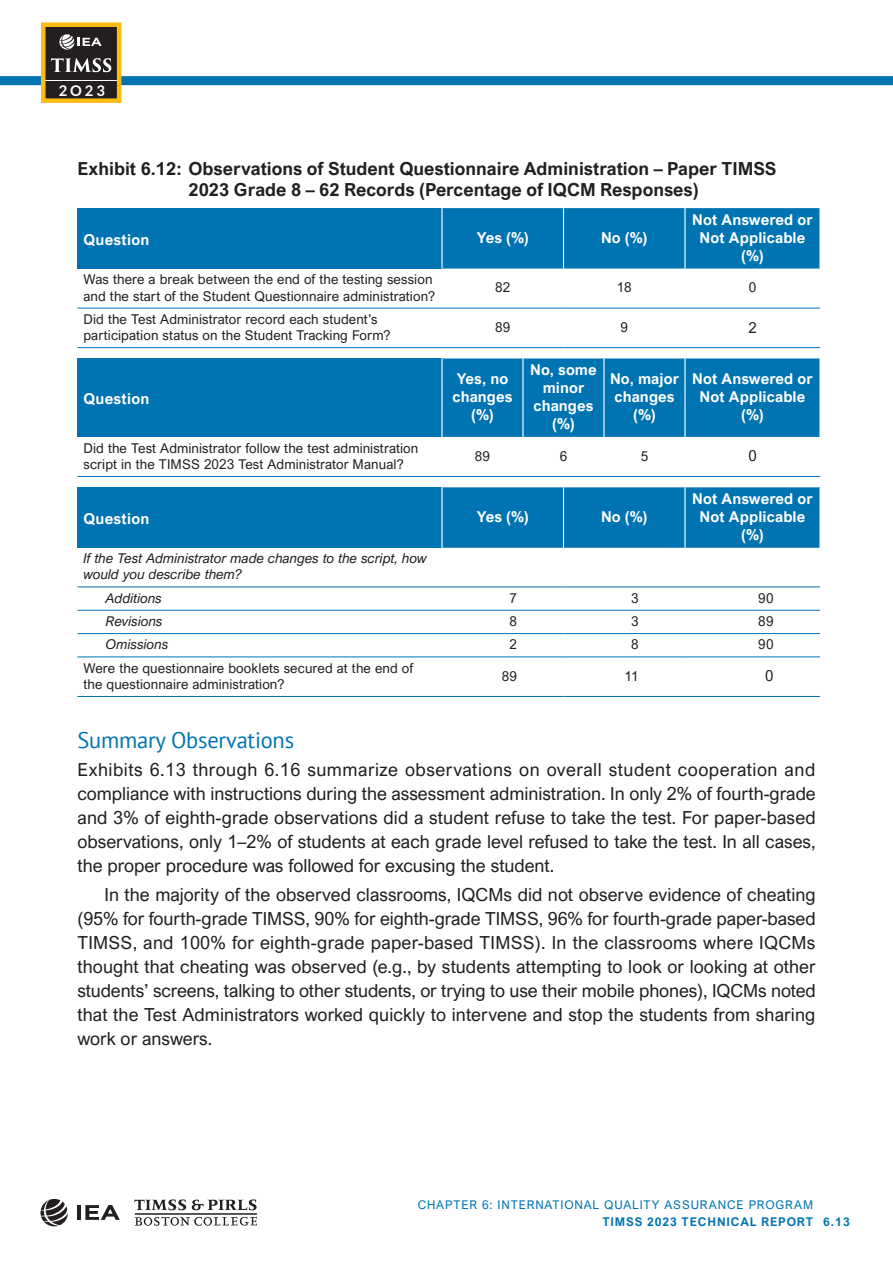
<style>
.page{position:relative;width:893px;height:1263px;background:#fff}
.page>*{position:absolute;margin:0;border:0;box-sizing:border-box;transform-origin:0 0}
.Heading_2{font:22.5px "PT Sans";letter-spacing:-.01em;color:#0073b2}
.Body{font:18px/24px "Arial Nova";letter-spacing:.005em;color:#231f20;text-align:justify}
.Body_First{font:18px/24px "Arial Nova";color:#231f20;text-align:justify}
.Exhibit_Title_2__after_exhibit{font:700 18px/21px "Arial Nova";color:#231f20}
.Exhibit_Subhead_Ctr_white{font:700 15px/18px "Arial Nova";letter-spacing:.005em;color:#fff;text-align:center}
.Exhibit_Head_Ctr_white{font:700 15px/18px "Arial Nova";letter-spacing:.005em;color:#fff;text-align:center}
.Exhibit_Head_L_white{font:700 15px "Arial Nova";letter-spacing:.015em;color:#fff}
.Exhibit_Text_Ctr{font:15px "Arial Nova";color:#231f20}
.Exhibit_Text_Rt{font:15px "Arial Nova";color:#231f20}
.t1{font:700 14.7px "Lato";color:#fff}
.Exhibit_Text_Left{font:13.5px/16.2px "Arial Nova";letter-spacing:.005em;color:#231f20}
.Exhibit_Text_Left-2{font:italic 13.5px/16.2px "Arial Nova";color:#231f20}
.Exhibit_Text_Rt-2{font:13.5px "Arial Nova";letter-spacing:.015em;color:#231f20}
.Exhibit_Text_Ctr-2{font:13.5px "Arial Nova";letter-spacing:.01em;color:#231f20}
.t2{font:12px "Arial Nova";letter-spacing:.07em;color:#0073b2}
.t3{font:700 12px "Arial Nova";letter-spacing:.07em;color:#0073b2}
</style>
<div class="page">
<svg style="left:134px;top:1199px;width:52px;height:11px"></svg>
<svg style="left:192px;top:1199px;width:65px;height:11px"></svg>
<svg style="left:135px;top:1217px;width:122px;height:9px"></svg>
<hr style="left:135px;top:1214px;width:122px;height:1px;background:#231f20">
<svg style="left:40px;top:1199px;width:28px;height:27px"></svg>
<hr style="left:77px;top:1205px;width:4px;height:15px;background:#231f20">
<svg style="left:85px;top:1205px;width:35px;height:15px"></svg>
<div style="left:0;top:76px;width:893px;height:9px;background:#0073b2"></div>
<div style="left:43px;top:70px;width:76px;height:17px;background:linear-gradient(to right,#fff,#fff)"></div>
<div style="left:43px;top:82px;width:76px;height:17px;background:#231f20"></div>
<div style="left:43px;top:25px;width:76px;height:55px;background:#231f20"></div>
<svg style="left:51px;top:58px;width:60px;height:14px"></svg>
<svg style="left:59px;top:34px;width:43px;height:16px"></svg>
<div style="left:41px;top:23px;width:80px;height:80px;border:4px solid #fdbc12"></div>
<div style="left:77px;top:208px;width:365px;height:61px;background:#0073b2"></div>
<div style="left:443px;top:208px;width:376px;height:61px;background:#0073b2"></div>
<hr style="left:563px;top:208px;width:1px;height:61px;background:#fff">
<hr style="left:77px;top:308px;width:365px;height:1px;background:#0073b2">
<hr style="left:442px;top:308px;width:121px;height:1px;background:#0073b2">
<hr style="left:563px;top:308px;width:122px;height:1px;background:#0073b2">
<hr style="left:685px;top:308px;width:135px;height:1px;background:#0073b2">
<hr style="left:77px;top:347px;width:365px;height:1px;background:#0073b2">
<hr style="left:684px;top:208px;width:2px;height:61px;background:#fff">
<hr style="left:441px;top:208px;width:2px;height:61px;background:#fff">
<hr style="left:442px;top:347px;width:121px;height:1px;background:#0073b2">
<hr style="left:563px;top:347px;width:122px;height:1px;background:#0073b2">
<hr style="left:685px;top:347px;width:135px;height:1px;background:#0073b2">
<div style="left:77px;top:358px;width:365px;height:79px;background:#0073b2"></div>
<div style="left:443px;top:358px;width:376px;height:79px;background:#0073b2"></div>
<hr style="left:522px;top:358px;width:2px;height:79px;background:#fff">
<hr style="left:603px;top:358px;width:2px;height:79px;background:#fff">
<hr style="left:77px;top:476px;width:365px;height:1px;background:#0073b2">
<hr style="left:684px;top:358px;width:2px;height:79px;background:#fff">
<hr style="left:441px;top:358px;width:2px;height:79px;background:#fff">
<hr style="left:442px;top:476px;width:81px;height:1px;background:#0073b2">
<hr style="left:523px;top:476px;width:81px;height:1px;background:#0073b2">
<hr style="left:604px;top:476px;width:81px;height:1px;background:#0073b2">
<hr style="left:685px;top:476px;width:135px;height:1px;background:#0073b2">
<div style="left:77px;top:487px;width:365px;height:61px;background:#0073b2"></div>
<div style="left:443px;top:487px;width:376px;height:61px;background:#0073b2"></div>
<hr style="left:563px;top:487px;width:1px;height:61px;background:#fff">
<hr style="left:442px;top:586px;width:121px;height:1px;background:#0073b2">
<hr style="left:563px;top:586px;width:122px;height:1px;background:#0073b2">
<hr style="left:685px;top:586px;width:135px;height:1px;background:#0073b2">
<hr style="left:77px;top:610px;width:365px;height:1px;background:#0073b2">
<hr style="left:442px;top:610px;width:121px;height:1px;background:#0073b2">
<hr style="left:563px;top:610px;width:122px;height:1px;background:#0073b2">
<hr style="left:685px;top:610px;width:135px;height:1px;background:#0073b2">
<hr style="left:442px;top:633px;width:121px;height:1px;background:#0073b2">
<hr style="left:563px;top:633px;width:122px;height:1px;background:#0073b2">
<hr style="left:685px;top:633px;width:135px;height:1px;background:#0073b2">
<hr style="left:442px;top:656px;width:121px;height:1px;background:#0073b2">
<hr style="left:563px;top:656px;width:122px;height:1px;background:#0073b2">
<hr style="left:685px;top:656px;width:135px;height:1px;background:#0073b2">
<hr style="left:77px;top:696px;width:365px;height:1px;background:#0073b2">
<hr style="left:77px;top:656px;width:365px;height:1px;background:#0073b2">
<hr style="left:77px;top:586px;width:365px;height:1px;background:#0073b2">
<hr style="left:684px;top:487px;width:2px;height:61px;background:#fff">
<hr style="left:77px;top:633px;width:365px;height:1px;background:#0073b2">
<hr style="left:441px;top:487px;width:2px;height:61px;background:#fff">
<hr style="left:442px;top:696px;width:121px;height:1px;background:#0073b2">
<hr style="left:563px;top:696px;width:122px;height:1px;background:#0073b2">
<hr style="left:685px;top:696px;width:135px;height:1px;background:#0073b2">
<p class="t1" style="left:59px;top:82px;width:48px">2O23</p>
<p class="Exhibit_Title_2__after_exhibit" style="left:188px;top:158px;width:590px;text-indent:-111px">Exhibit 6.12: Observations of Student Questionnaire Administration – Paper TIMSS<br>2023 Grade 8 – 62 Records (Percentage of IQCM Responses)</p>
<p class="Exhibit_Head_L_white" style="left:83px;top:230px;width:67px">Question</p>
<p class="Exhibit_Head_Ctr_white" style="left:477px;top:229px;width:53px">Yes (%)</p>
<p class="Exhibit_Head_Ctr_white" style="left:601px;top:229px;width:48px">No (%)</p>
<p class="Exhibit_Subhead_Ctr_white" style="left:692px;top:211px;width:122px">Not Answered or<br>Not Applicable (%)</p>
<p class="Exhibit_Text_Left" style="left:83px;top:271px;width:353px">Was there a break between the end of the testing session and the start of the Student Questionnaire administration?</p>
<p class="Exhibit_Text_Ctr-2" style="left:495px;top:280px;width:17px">82</p>
<p class="Exhibit_Text_Ctr-2" style="left:617px;top:280px;width:16px">18</p>
<p class="Exhibit_Text_Ctr-2" style="left:749px;top:280px;width:9px">0</p>
<p class="Exhibit_Text_Left" style="left:83px;top:311px;width:309px">Did the Test Administrator record each student’s participation status on the Student Tracking Form?</p>
<p class="Exhibit_Text_Ctr-2" style="left:495px;top:319px;width:17px">89</p>
<p class="Exhibit_Text_Ctr-2" style="left:620px;top:319px;width:9px">9</p>
<p class="Exhibit_Text_Ctr" style="left:748px;top:319px;width:10px">2</p>
<p class="Exhibit_Head_L_white" style="left:83px;top:390px;width:67px">Question</p>
<p class="Exhibit_Head_Ctr_white" style="left:452px;top:370px;width:62px">Yes, no changes (%)</p>
<p class="Exhibit_Head_Ctr_white" style="left:530px;top:361px;width:68px">No, some minor changes (%)</p>
<p class="Exhibit_Head_Ctr_white" style="left:610px;top:370px;width:70px">No, major changes (%)</p>
<p class="Exhibit_Subhead_Ctr_white" style="left:692px;top:370px;width:122px">Not Answered or<br>Not Applicable (%)</p>
<p class="Exhibit_Text_Left" style="left:83px;top:440px;width:336px">Did the Test Administrator follow the test administration script in the TIMSS 2023 Test Administrator Manual?</p>
<p class="Exhibit_Text_Ctr-2" style="left:475px;top:448px;width:17px">89</p>
<p class="Exhibit_Text_Ctr-2" style="left:560px;top:448px;width:9px">6</p>
<p class="Exhibit_Text_Ctr-2" style="left:641px;top:448px;width:9px">5</p>
<p class="Exhibit_Text_Ctr" style="left:748px;top:447px;width:10px">0</p>
<p class="Exhibit_Head_L_white" style="left:83px;top:510px;width:67px">Question</p>
<p class="Exhibit_Head_Ctr_white" style="left:477px;top:508px;width:53px">Yes (%)</p>
<p class="Exhibit_Head_Ctr_white" style="left:601px;top:508px;width:48px">No (%)</p>
<p class="Exhibit_Subhead_Ctr_white" style="left:692px;top:490px;width:122px">Not Answered or<br>Not Applicable (%)</p>
<p class="Exhibit_Text_Left-2" style="left:83px;top:550px;width:345px">If the Test Administrator made changes to the script, how would you describe them?</p>
<p class="Exhibit_Text_Left-2" style="left:106px;top:590px;width:58px">Additions</p>
<p class="Exhibit_Text_Rt-2" style="left:509px;top:590px;width:9px">7</p>
<p class="Exhibit_Text_Rt-2" style="left:631px;top:590px;width:9px">3</p>
<p class="Exhibit_Text_Rt-2" style="left:758px;top:590px;width:17px">90</p>
<p class="Exhibit_Text_Left-2" style="left:106px;top:613px;width:58px">Revisions</p>
<p class="Exhibit_Text_Rt-2" style="left:509px;top:614px;width:9px">8</p>
<p class="Exhibit_Text_Rt-2" style="left:631px;top:614px;width:9px">3</p>
<p class="Exhibit_Text_Rt-2" style="left:758px;top:614px;width:17px">89</p>
<p class="Exhibit_Text_Left-2" style="left:106px;top:636px;width:64px">Omissions</p>
<p class="Exhibit_Text_Rt-2" style="left:509px;top:637px;width:9px">2</p>
<p class="Exhibit_Text_Rt-2" style="left:631px;top:637px;width:9px">8</p>
<p class="Exhibit_Text_Rt-2" style="left:758px;top:637px;width:17px">90</p>
<p class="Exhibit_Text_Left" style="left:83px;top:660px;width:331px">Were the questionnaire booklets secured at the end of the questionnaire administration?</p>
<p class="Exhibit_Text_Rt-2" style="left:502px;top:668px;width:17px">89</p>
<p class="Exhibit_Text_Rt-2" style="left:625px;top:668px;width:15px">11</p>
<p class="Exhibit_Text_Rt" style="left:765px;top:667px;width:10px">0</p>
<p class="Heading_2" style="left:77px;top:725px;width:218px">Summary Observations</p>
<p class="Body_First" style="left:77px;top:758px;width:740px">Exhibits 6.13 through 6.16 summarize observations on overall student cooperation and compliance with instructions during the assessment administration. In only 2% of fourth-grade and 3% of eighth-grade observations did a student refuse to take the test. For paper-based observations, only 1–2% of students at each grade level refused to take the test. In all cases, the proper procedure was followed for excusing the student.</p>
<p class="Body" style="left:77px;top:882px;width:740px;text-indent:27px">In the majority of the observed classrooms, IQCMs did not observe evidence of cheating (95% for fourth-grade TIMSS, 90% for eighth-grade TIMSS, 96% for fourth-grade paper-based TIMSS, and 100% for eighth-grade paper-based TIMSS). In the classrooms where IQCMs thought that cheating was observed (e.g., by students attempting to look or looking at other students’ screens, talking to other students, or trying to use their mobile phones), IQCMs noted that the Test Administrators worked quickly to intervene and stop the students from sharing work or answers.</p>
<p class="t2" style="left:418px;top:1198px;width:397px">CHAPTER 6: INTERNATIONAL QUALITY ASSURANCE PROGRAM</p>
<p class="t3" style="left:602px;top:1214px;width:249px">TIMSS 2023 TECHNICAL REPORT 6.13</p>
</div>
